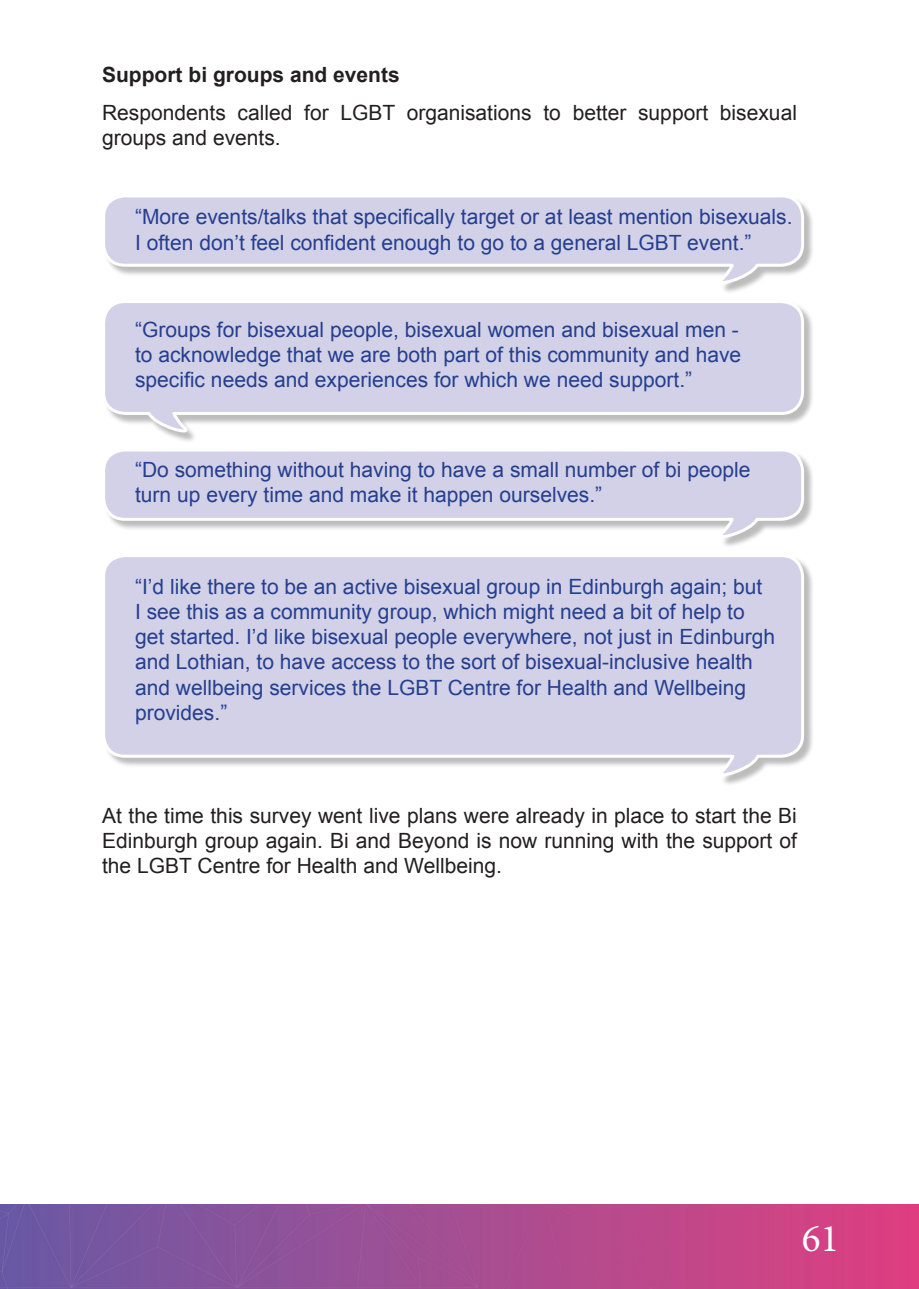
<style>
.page{position:relative;width:919px;height:1289px;background:#fff}
.page>*{position:absolute;margin:0;border:0;box-sizing:border-box;transform-origin:0 0}
.t1{font:39.3px "Minion Pro";color:#fff}
.t2{font:21px/25.2px "Arial";color:#253f8e}
.t3{font:21px/25.2px "Arial";color:#231f20}
.t4{font:700 21px "Arial";color:#231f20}
</style>
<div class="page">
<img style="left:0;top:1204px;width:918px;height:84px">
<div style="left:103px;top:196px;width:711px;height:98px;background:#231f20;opacity:.3"></div>
<svg style="left:103px;top:196px;width:702px;height:95px"></svg>
<div style="left:103px;top:450px;width:711px;height:98px;background:#231f20;opacity:.3"></div>
<svg style="left:103px;top:450px;width:702px;height:95px"></svg>
<div style="left:103px;top:301px;width:711px;height:142px;background:#231f20;opacity:.3"></div>
<svg style="left:103px;top:301px;width:702px;height:139px"></svg>
<div style="left:103px;top:555px;width:711px;height:231px;background:#231f20;opacity:.3"></div>
<svg style="left:103px;top:555px;width:702px;height:229px;background:#d7d5e9"></svg>
<p class="t4" style="left:102px;top:61px;width:299px">Support bi groups and events</p>
<p class="t3" style="left:102px;top:100px;width:696px">Respondents called for LGBT organisations to better support bisexual groups and events.</p>
<p class="t2" style="left:135px;top:205px;width:659px">“More events/talks that specifically target or at least mention bisexuals.<br>I often don’t feel confident enough to go to a general LGBT event.”</p>
<p class="t2" style="left:135px;top:317px;width:607px;text-align:justify">“Groups for bisexual people, bisexual women and bisexual men - to acknowledge that we are both part of this community and have specific needs and experiences for which we need support.”</p>
<p class="t2" style="left:135px;top:457px;width:617px">“Do something without having to have a small number of bi people turn up every time and make it happen ourselves.”</p>
<p class="t2" style="left:135px;top:574px;width:641px">“I’d like there to be an active bisexual group in Edinburgh again; but<br>I see this as a community group, which might need a bit of help to get started. I’d like bisexual people everywhere, not just in Edinburgh and Lothian, to have access to the sort of bisexual-inclusive health and wellbeing services the LGBT Centre for Health and Wellbeing provides.”</p>
<p class="t3" style="left:102px;top:802px;width:696px;text-align:justify">At the time this survey went live plans were already in place to start the Bi Edinburgh group again. Bi and Beyond is now running with the support of the LGBT Centre for Health and Wellbeing.</p>
<h1 class="t1" style="left:801px;top:1211px;width:39px">61</h1>
</div>
